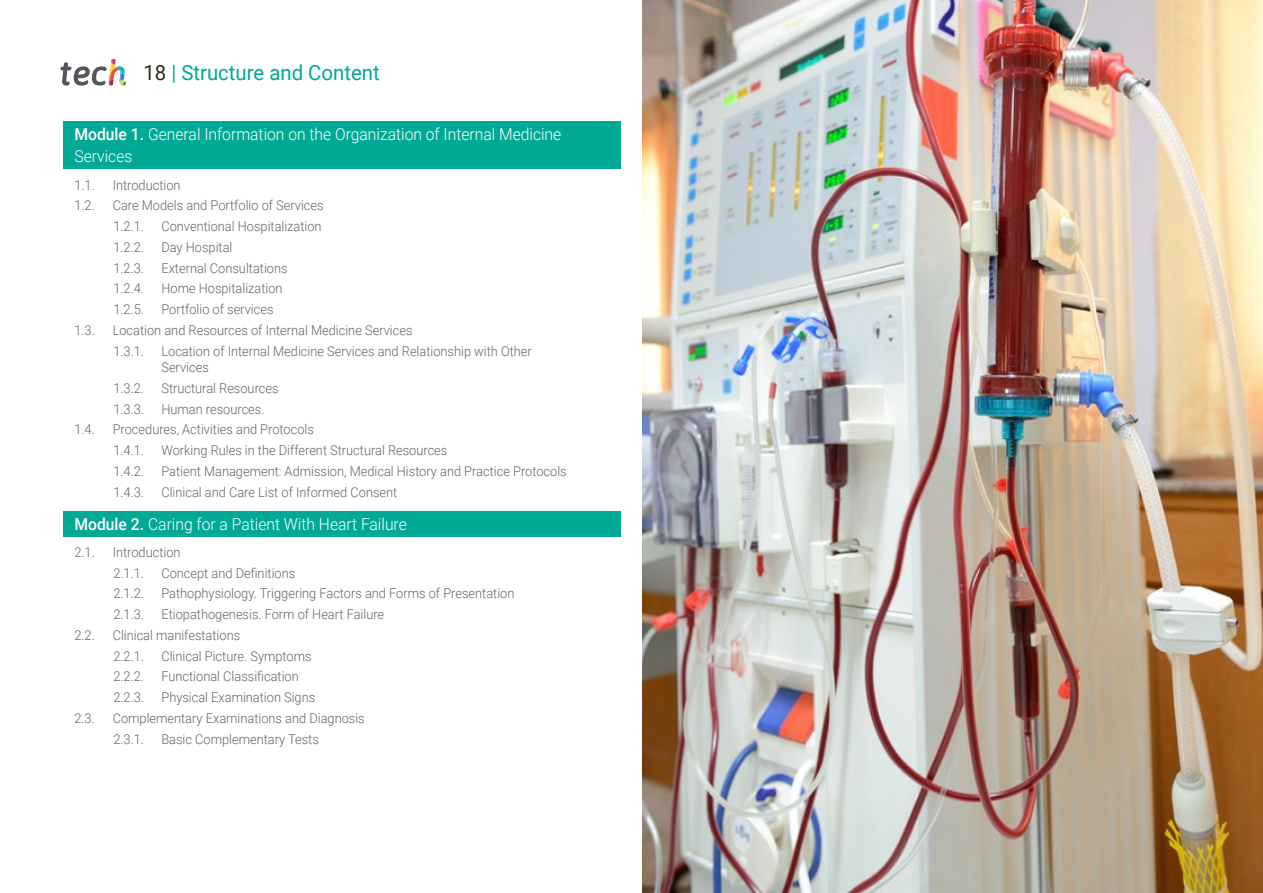
<style>
.page{position:relative;width:1263px;height:893px;background:#fff}
.page>*{position:absolute;margin:0;border:0;box-sizing:border-box;transform-origin:0 0}
.t1{font:21px "Roboto";color:#00a996}
.t2{font:300 16.5px/22.5px "Roboto";color:#fff;scale:.95 1}
.t3{font:300 13.5px/20.7px "Roboto";color:#61646a;scale:.95 1}
.s1{color:#312e20}
.s2{font-weight:500}
</style>
<div class="page">
<div style="left:63px;top:121px;width:558px;height:48px;background:#00a996"></div>
<div style="left:63px;top:511px;width:558px;height:25px;background:#00a996"></div>
<img style="left:642px;top:0;width:621px;height:893px">
<svg style="left:61px;top:59px;width:65px;height:27px"></svg>
<h1 class="t1" style="left:144px;top:57px;width:238px"><span class="s1">18</span> | Structure and Content</h1>
<p class="t2" style="left:74px;top:122px;width:514px"><span class="s2">Module 1.</span> General Information on the Organization of Internal Medicine<br>Services</p>
<p class="t3" style="left:74px;top:174px;width:23px">1.1.</p>
<p class="t3" style="left:113px;top:174px;width:73px">Introduction</p>
<p class="t3" style="left:74px;top:195px;width:23px">1.2.</p>
<p class="t3" style="left:113px;top:195px;width:224px">Care Models and Portfolio of Services<br>1.2.1.</p>
<p class="t3" style="left:161px;top:215px;width:170px">Conventional Hospitalization</p>
<p class="t3" style="left:113px;top:236px;width:34px">1.2.2.</p>
<p class="t3" style="left:161px;top:236px;width:76px">Day Hospital</p>
<p class="t3" style="left:113px;top:257px;width:34px">1.2.3.</p>
<p class="t3" style="left:161px;top:257px;width:134px">External Consultations</p>
<p class="t3" style="left:113px;top:278px;width:34px">1.2.4.</p>
<p class="t3" style="left:161px;top:278px;width:129px">Home Hospitalization</p>
<p class="t3" style="left:113px;top:298px;width:34px">1.2.5.</p>
<p class="t3" style="left:161px;top:298px;width:119px">Portfolio of services</p>
<p class="t3" style="left:74px;top:319px;width:23px">1.3.</p>
<p class="t3" style="left:113px;top:319px;width:317px">Location and Resources of Internal Medicine Services<br>1.3.1.</p>
<p class="t3" style="left:161px;top:342px;width:391px;line-height:16.5px">Location of Internal Medicine Services and Relationship with Other<br>Services</p>
<p class="t3" style="left:113px;top:377px;width:34px">1.3.2.</p>
<p class="t3" style="left:161px;top:377px;width:125px">Structural Resources</p>
<p class="t3" style="left:113px;top:398px;width:34px">1.3.3.</p>
<p class="t3" style="left:161px;top:398px;width:110px">Human resources.</p>
<p class="t3" style="left:74px;top:419px;width:23px">1.4.</p>
<p class="t3" style="left:113px;top:419px;width:213px">Procedures, Activities and Protocols<br>1.4.1.</p>
<p class="t3" style="left:161px;top:439px;width:303px">Working Rules in the Different Structural Resources</p>
<p class="t3" style="left:113px;top:460px;width:34px">1.4.2.</p>
<p class="t3" style="left:161px;top:460px;width:428px">Patient Management: Admission, Medical History and Practice Protocols</p>
<p class="t3" style="left:113px;top:481px;width:34px">1.4.3.</p>
<p class="t3" style="left:161px;top:481px;width:250px">Clinical and Care List of Informed Consent</p>
<p class="t2" style="left:74px;top:512px;width:351px"><span class="s2">Module 2.</span> Caring for a Patient With Heart Failure</p>
<p class="t3" style="left:74px;top:541px;width:23px">2.1.</p>
<p class="t3" style="left:113px;top:541px;width:73px">Introduction<br>2.1.1.</p>
<p class="t3" style="left:161px;top:562px;width:142px">Concept and Definitions</p>
<p class="t3" style="left:113px;top:583px;width:34px">2.1.2.</p>
<p class="t3" style="left:161px;top:583px;width:373px">Pathophysiology. Triggering Factors and Forms of Presentation</p>
<p class="t3" style="left:113px;top:603px;width:34px">2.1.3.</p>
<p class="t3" style="left:161px;top:603px;width:236px">Etiopathogenesis. Form of Heart Failure</p>
<p class="t3" style="left:74px;top:624px;width:23px">2.2.</p>
<p class="t3" style="left:113px;top:624px;width:136px">Clinical manifestations<br>2.2.1.</p>
<p class="t3" style="left:161px;top:645px;width:160px">Clinical Picture. Symptoms</p>
<p class="t3" style="left:113px;top:666px;width:34px">2.2.2.</p>
<p class="t3" style="left:161px;top:666px;width:146px">Functional Classification</p>
<p class="t3" style="left:113px;top:686px;width:34px">2.2.3.</p>
<p class="t3" style="left:161px;top:686px;width:163px">Physical Examination Signs</p>
<p class="t3" style="left:74px;top:707px;width:23px">2.3.</p>
<p class="t3" style="left:113px;top:707px;width:267px">Complementary Examinations and Diagnosis<br>2.3.1.</p>
<p class="t3" style="left:161px;top:728px;width:167px">Basic Complementary Tests</p>
</div>
